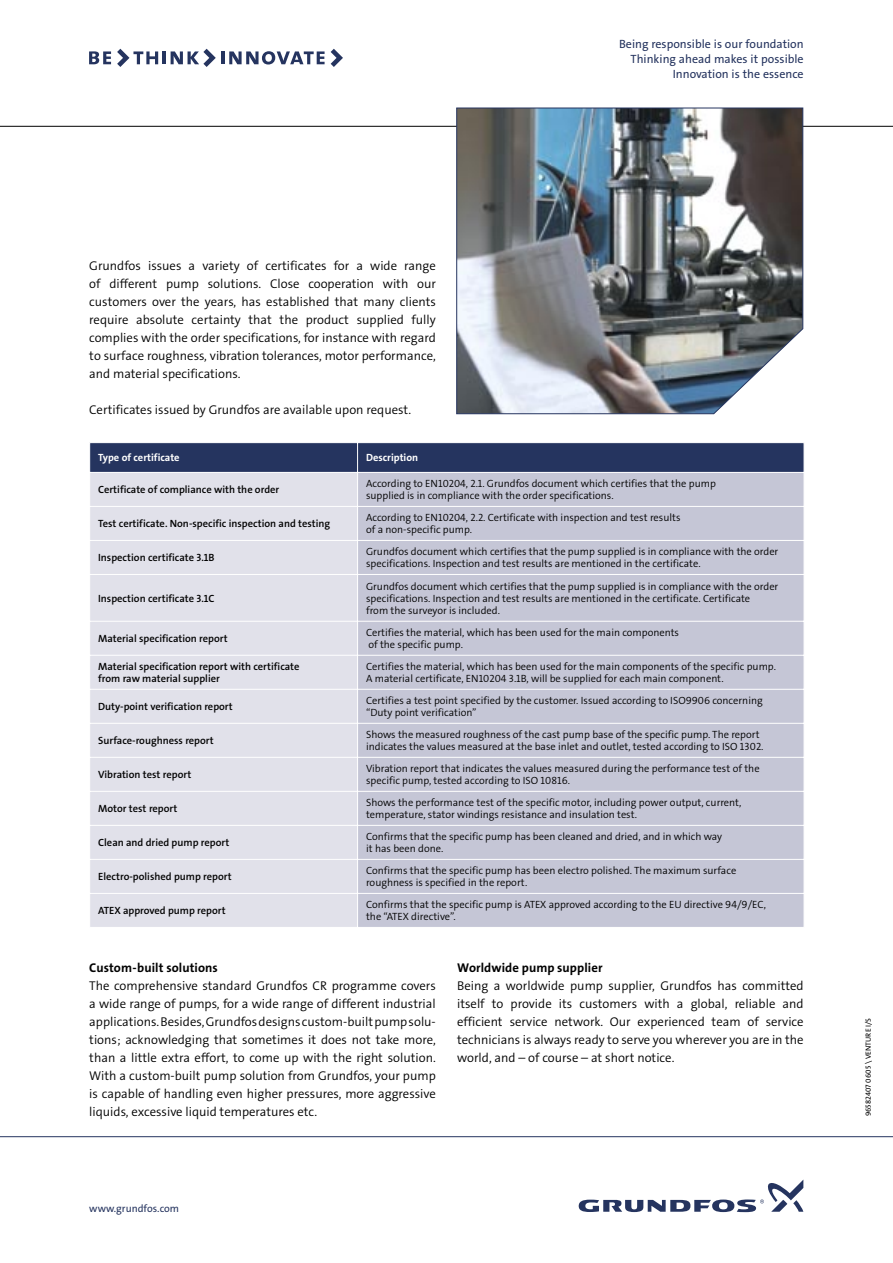
<style>
.page{position:relative;width:893px;height:1263px;background:#fff}
.page>*{position:absolute;margin:0;border:0;box-sizing:border-box;transform-origin:0 0}
.gr_brod_8_5_12{font:12.75px/18px "The Sans Grundfos 4 SL";color:#000;text-align:justify}
.gr_mellemrubrik_8_5_12{font:12.75px "The Sans Grundfos 7 B";letter-spacing:.01em;color:#000}
.t1{font:12px/15px "The Sans Grundfos 5 R";color:#25345f;text-align:right}
.gr_brod_8_5_12-2{font:10.5px/12px "The Sans Grundfos 4 SL";color:#000}
.gr_brod_8_5_12-3{font:10.5px/12px "The Sans Grundfos 6 SB";color:#000}
.gr_brod_8_5_12-4{font:10.5px "The Sans Grundfos 7 B";color:#fff}
.t2{font:10.5px "The Sans Grundfos 5 R";color:#25345f}
.t3{font:7.5px "The Sans Grundfos 5 R";color:#000}
</style>
<div class="page">
<hr style="left:0;top:126px;width:893px;height:1px;background:#000">
<hr style="left:0;top:1136px;width:893px;height:1px;background:#25345f">
<svg style="left:89px;top:51px;width:22px;height:13px"></svg>
<hr style="left:221px;top:51px;width:4px;height:13px;background:#25345f">
<svg style="left:229px;top:51px;width:96px;height:14px"></svg>
<svg style="left:117px;top:49px;width:99px;height:18px"></svg>
<svg style="left:331px;top:49px;width:12px;height:18px"></svg>
<img style="left:456px;top:108px;width:347px;height:306px">
<svg style="left:579px;top:1180px;width:224px;height:32px"></svg>
<div style="left:90px;top:473px;width:267px;height:454px;background:#e1e1ea"></div>
<div style="left:358px;top:473px;width:446px;height:454px;background:#c5c6d6"></div>
<svg style="left:89px;top:442px;width:715px;height:30px;background:#2e3d66"></svg>
<hr style="left:89px;top:506px;width:269px;height:1px;background:#fff">
<hr style="left:358px;top:506px;width:446px;height:1px;background:#fff">
<hr style="left:89px;top:540px;width:269px;height:1px;background:#fff">
<hr style="left:358px;top:540px;width:446px;height:1px;background:#fff">
<hr style="left:89px;top:574px;width:269px;height:1px;background:#fff">
<hr style="left:358px;top:574px;width:446px;height:1px;background:#fff">
<hr style="left:89px;top:621px;width:269px;height:1px;background:#fff">
<hr style="left:358px;top:621px;width:446px;height:1px;background:#fff">
<hr style="left:89px;top:655px;width:269px;height:1px;background:#fff">
<hr style="left:358px;top:655px;width:446px;height:1px;background:#fff">
<hr style="left:89px;top:689px;width:269px;height:1px;background:#fff">
<hr style="left:358px;top:689px;width:446px;height:1px;background:#fff">
<hr style="left:89px;top:723px;width:269px;height:1px;background:#fff">
<hr style="left:358px;top:723px;width:446px;height:1px;background:#fff">
<hr style="left:89px;top:757px;width:269px;height:1px;background:#fff">
<hr style="left:358px;top:757px;width:446px;height:1px;background:#fff">
<hr style="left:89px;top:791px;width:269px;height:1px;background:#fff">
<hr style="left:358px;top:791px;width:446px;height:1px;background:#fff">
<hr style="left:89px;top:825px;width:269px;height:1px;background:#fff">
<hr style="left:358px;top:825px;width:446px;height:1px;background:#fff">
<hr style="left:89px;top:859px;width:269px;height:1px;background:#fff">
<hr style="left:358px;top:859px;width:446px;height:1px;background:#fff">
<hr style="left:89px;top:893px;width:269px;height:1px;background:#fff">
<hr style="left:358px;top:893px;width:446px;height:1px;background:#fff">
<p class="t1" style="left:619px;top:37px;width:186px">Being responsible is our foundation<br>Thinking ahead makes it possible<br>Innovation is the essence</p>
<p class="gr_brod_8_5_12" style="left:89px;top:257px;width:348px">Grundfos issues a variety of certificates for a wide range of different pump solutions. Close cooperation with our customers over the years, has established that many clients require absolute certainty that the product supplied fully complies with the order specifications, for instance with regard to surface roughness, vibration tolerances, motor performance, and material specifications.</p>
<p class="gr_brod_8_5_12" style="left:89px;top:401px;width:324px">Certificates issued by Grundfos are available upon request.</p>
<p class="gr_brod_8_5_12-4" style="left:98px;top:452px;width:83px">Type of certificate</p>
<p class="gr_brod_8_5_12-4" style="left:366px;top:452px;width:54px">Description</p>
<p class="gr_brod_8_5_12-3" style="left:98px;top:484px;width:183px">Certificate of compliance with the order</p>
<p class="gr_brod_8_5_12-2" style="left:366px;top:478px;width:351px">According to EN10204, 2.1. Grundfos document which certifies that the pump supplied is in compliance with the order specifications.</p>
<p class="gr_brod_8_5_12-3" style="left:98px;top:518px;width:234px">Test certificate. Non-specific inspection and testing</p>
<p class="gr_brod_8_5_12-2" style="left:366px;top:512px;width:316px">According to EN10204, 2.2. Certificate with inspection and test results of a non-specific pump.</p>
<p class="gr_brod_8_5_12-3" style="left:98px;top:552px;width:118px">Inspection certificate 3.1B</p>
<p class="gr_brod_8_5_12-2" style="left:366px;top:546px;width:414px">Grundfos document which certifies that the pump supplied is in compliance with the order specifications. Inspection and test results are mentioned in the certificate.</p>
<p class="gr_brod_8_5_12-3" style="left:98px;top:593px;width:118px">Inspection certificate 3.1C</p>
<p class="gr_brod_8_5_12-2" style="left:366px;top:581px;width:414px">Grundfos document which certifies that the pump supplied is in compliance with the order specifications. Inspection and test results are mentioned in the certificate. Certificate<br>from the surveyor is included.</p>
<p class="gr_brod_8_5_12-3" style="left:98px;top:633px;width:131px">Material specification report</p>
<p class="gr_brod_8_5_12-2" style="left:366px;top:627px;width:314px">Certifies the material, which has been used for the main components of the specific pump.</p>
<p class="gr_brod_8_5_12-3" style="left:98px;top:661px;width:203px">Material specification report with certificate from raw material supplier</p>
<p class="gr_brod_8_5_12-2" style="left:366px;top:661px;width:411px">Certifies the material, which has been used for the main components of the specific pump.<br>A material certificate, EN10204 3.1B, will be supplied for each main component.</p>
<p class="gr_brod_8_5_12-3" style="left:98px;top:701px;width:136px">Duty-point verification report</p>
<p class="gr_brod_8_5_12-2" style="left:366px;top:695px;width:398px">Certifies a test point specified by the customer. Issued according to ISO9906 concerning “Duty point verification”</p>
<p class="gr_brod_8_5_12-3" style="left:98px;top:735px;width:117px">Surface-roughness report</p>
<p class="gr_brod_8_5_12-2" style="left:366px;top:729px;width:399px">Shows the measured roughness of the cast pump base of the specific pump. The report indicates the values measured at the base inlet and outlet, tested according to ISO 1302.</p>
<p class="gr_brod_8_5_12-3" style="left:98px;top:769px;width:95px">Vibration test report</p>
<p class="gr_brod_8_5_12-2" style="left:366px;top:763px;width:395px">Vibration report that indicates the values measured during the performance test of the specific pump, tested according to ISO 10816.</p>
<p class="gr_brod_8_5_12-3" style="left:98px;top:803px;width:81px">Motor test report</p>
<p class="gr_brod_8_5_12-2" style="left:366px;top:797px;width:377px">Shows the performance test of the specific motor, including power output, current, temperature, stator windings resistance and insulation test.</p>
<p class="gr_brod_8_5_12-3" style="left:98px;top:837px;width:133px">Clean and dried pump report</p>
<p class="gr_brod_8_5_12-2" style="left:366px;top:831px;width:358px">Confirms that the specific pump has been cleaned and dried, and in which way it has been done.</p>
<p class="gr_brod_8_5_12-3" style="left:98px;top:871px;width:135px">Electro-polished pump report</p>
<p class="gr_brod_8_5_12-2" style="left:366px;top:865px;width:372px">Confirms that the specific pump has been electro polished. The maximum surface roughness is specified in the report.</p>
<p class="gr_brod_8_5_12-3" style="left:98px;top:905px;width:129px">ATEX approved pump report</p>
<p class="gr_brod_8_5_12-2" style="left:366px;top:899px;width:401px">Confirms that the specific pump is ATEX approved according to the EU directive 94/9/EC, the “ATEX directive”.</p>
<p class="gr_mellemrubrik_8_5_12" style="left:89px;top:961px;width:130px">Custom-built solutions</p>
<p class="gr_brod_8_5_12" style="left:89px;top:977px;width:348px">The comprehensive standard Grundfos CR programme covers a wide range of pumps, for a wide range of different industrial applications. Besides, Grundfos designs custom-built pump solu&shy;tions; acknowledging that sometimes it does not take more, than a little extra effort, to come up with the right solution.<br>With a custom-built pump solution from Grundfos, your pump is capable of handling even higher pressures, more aggressive liquids, excessive liquid temperatures etc.</p>
<p class="gr_mellemrubrik_8_5_12" style="left:457px;top:961px;width:147px">Worldwide pump supplier</p>
<p class="gr_brod_8_5_12" style="left:457px;top:977px;width:348px">Being a worldwide pump supplier, Grundfos has committed itself to provide its customers with a global, reliable and efficient service network. Our experienced team of service technicians is always ready to serve you wherever you are in the world, and – of course – at short notice.</p>
<p class="t2" style="left:89px;top:1203px;width:91px">www.grundfos.com</p>
<p class="t3" style="left:864px;top:1116px;width:100px;rotate:-90deg">96582407 0605 \ VENTURE I/S</p>
</div>
